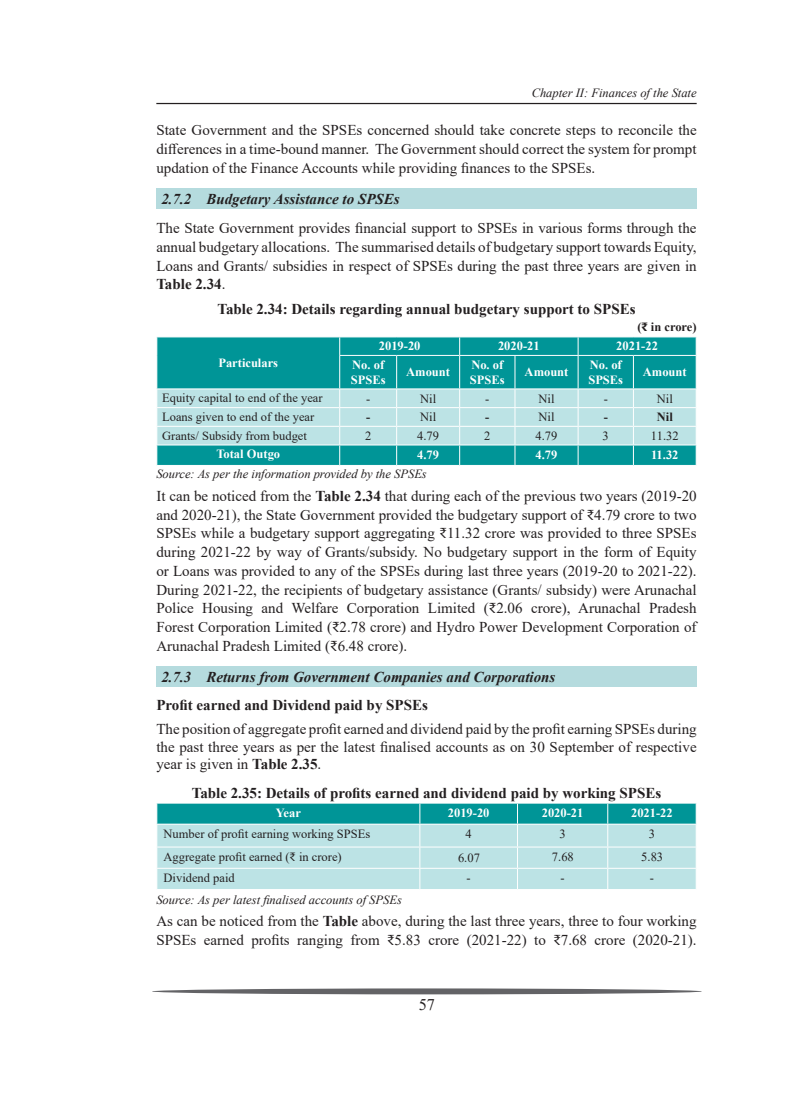
<style>
.page{position:relative;width:808px;height:1101px;background:#fff}
.page>*{position:absolute;margin:0;border:0;box-sizing:border-box;transform-origin:0 0}
.t1{font:16.25px "Times New Roman";color:#231f20}
.t2{font:15px/18.8px "Times New Roman";color:#231f20;text-align:justify}
.t3{font:700 15px "Times New Roman";color:#231f20}
.SUB_HEAD{font:italic 700 15px "Times New Roman";color:#231f20}
.t4{font:12.5px "Times New Roman";color:#231f20}
.t5{font:700 12.5px/15px "Times New Roman";color:#fff}
.SOURCE{font:italic 12.5px "Times New Roman";color:#231f20}
.t6{font:700 12.5px "Times New Roman";color:#231f20}
.s1{font-weight:700}
</style>
<div class="page">
<hr style="left:156px;top:103px;width:540px;height:1px;background:#231f20">
<div style="left:152px;top:988px;width:550px;height:6px;background:#636366;border-radius:50%"></div>
<div style="left:156px;top:188px;width:540px;height:20px;background:#b5dbde"></div>
<svg style="left:156px;top:337px;width:540px;height:128px;background:#5ababc"></svg>
<div style="left:156px;top:666px;width:540px;height:20px;background:#b5dbde"></div>
<svg style="left:156px;top:803px;width:540px;height:85px;background:#93d2d4"></svg>
<p class="SOURCE" style="left:531px;top:84px;width:166px">Chapter II: Finances of the State</p>
<p class="t2" style="left:156px;top:120px;width:542px">State Government and the SPSEs concerned should take concrete steps to reconcile the differences in a time-bound manner. The Government should correct the system for prompt updation of the Finance Accounts while providing finances to the SPSEs.</p>
<p class="SUB_HEAD" style="left:161px;top:188px;width:240px">2.7.2 Budgetary Assistance to SPSEs</p>
<p class="t2" style="left:156px;top:218px;width:542px">The State Government provides financial support to SPSEs in various forms through the annual budgetary allocations. The summarised details of budgetary support towards Equity, Loans and Grants/ subsidies in respect of SPSEs during the past three years are given in <span class="s1">Table 2.34</span>.</p>
<p class="t3" style="left:217px;top:298px;width:419px">Table 2.34: Details regarding annual budgetary support to SPSEs</p>
<p class="t6" style="left:637px;top:318px;width:61px">(₹ in crore)</p>
<p class="t5" style="left:218px;top:355px;width:61px">Particulars</p>
<p class="t5" style="left:379px;top:338px;width:43px">2019-20</p>
<p class="t5" style="left:498px;top:338px;width:43px">2020-21</p>
<p class="t5" style="left:616px;top:338px;width:43px">2021-22</p>
<p class="t5" style="left:351px;top:357px;width:36px">No. of<br>SPSEs</p>
<p class="t5" style="left:406px;top:364px;width:45px">Amount</p>
<p class="t5" style="left:470px;top:357px;width:36px">No. of<br>SPSEs</p>
<p class="t5" style="left:524px;top:364px;width:45px">Amount</p>
<p class="t5" style="left:588px;top:357px;width:36px">No. of<br>SPSEs</p>
<p class="t5" style="left:643px;top:364px;width:45px">Amount</p>
<p class="t4" style="left:162px;top:389px;width:162px">Equity capital to end of the year</p>
<p class="t4" style="left:366px;top:389px;width:6px">-</p>
<p class="t4" style="left:420px;top:389px;width:17px">Nil</p>
<p class="t4" style="left:485px;top:389px;width:6px">-</p>
<p class="t4" style="left:538px;top:389px;width:17px">Nil</p>
<p class="t4" style="left:603px;top:389px;width:6px">-</p>
<p class="t4" style="left:656px;top:389px;width:17px">Nil</p>
<p class="t4" style="left:162px;top:408px;width:154px">Loans given to end of the year</p>
<p class="t6" style="left:366px;top:408px;width:6px">-</p>
<p class="t4" style="left:420px;top:408px;width:17px">Nil</p>
<p class="t6" style="left:485px;top:408px;width:6px">-</p>
<p class="t4" style="left:538px;top:408px;width:17px">Nil</p>
<p class="t6" style="left:603px;top:408px;width:6px">-</p>
<p class="t6" style="left:656px;top:408px;width:17px">Nil</p>
<p class="t4" style="left:162px;top:426px;width:146px">Grants/ Subsidy from budget</p>
<p class="t4" style="left:365px;top:427px;width:8px">2</p>
<p class="t4" style="left:417px;top:427px;width:23px">4.79</p>
<p class="t4" style="left:484px;top:427px;width:8px">2</p>
<p class="t4" style="left:535px;top:427px;width:23px">4.79</p>
<p class="t4" style="left:602px;top:427px;width:8px">3</p>
<p class="t4" style="left:651px;top:427px;width:29px">11.32</p>
<p class="t5" style="left:216px;top:446px;width:65px">Total Outgo</p>
<p class="t5" style="left:417px;top:447px;width:23px">4.79</p>
<p class="t5" style="left:535px;top:447px;width:23px">4.79</p>
<p class="t5" style="left:651px;top:447px;width:29px">11.32</p>
<p class="SOURCE" style="left:156px;top:465px;width:272px">Source: As per the information provided by the SPSEs</p>
<p class="t2" style="left:156px;top:485px;width:542px">It can be noticed from the <span class="s1">Table 2.34</span> that during each of the previous two years (2019-20 and 2020-21), the State Government provided the budgetary support of ₹4.79 crore to two SPSEs while a budgetary support aggregating ₹11.32 crore was provided to three SPSEs during 2021-22 by way of Grants/subsidy. No budgetary support in the form of Equity or Loans was provided to any of the SPSEs during last three years (2019-20 to 2021-22).<br>During 2021-22, the recipients of budgetary assistance (Grants/ subsidy) were Arunachal Police Housing and Welfare Corporation Limited (₹2.06 crore), Arunachal Pradesh Forest Corporation Limited (₹2.78 crore) and Hydro Power Development Corporation of Arunachal Pradesh Limited (₹6.48 crore).</p>
<p class="SUB_HEAD" style="left:161px;top:666px;width:395px">2.7.3 Returns from Government Companies and Corporations</p>
<p class="t3" style="left:156px;top:693px;width:273px">Profit earned and Dividend paid by SPSEs</p>
<p class="t2" style="left:156px;top:720px;width:542px;line-height:17.5px">The position of aggregate profit earned and dividend paid by the profit earning SPSEs during the past three years as per the latest finalised accounts as on 30 September of respective year is given in <span class="s1">Table 2.35</span>.</p>
<p class="t3" style="left:192px;top:781px;width:471px">Table 2.35: Details of profits earned and dividend paid by working SPSEs</p>
<p class="t5" style="left:276px;top:804px;width:26px">Year</p>
<p class="t5" style="left:448px;top:804px;width:43px">2019-20</p>
<p class="t5" style="left:541px;top:804px;width:43px">2020-21</p>
<p class="t5" style="left:631px;top:804px;width:43px">2021-22</p>
<p class="t4" style="left:163px;top:824px;width:208px">Number of profit earning working SPSEs</p>
<p class="t4" style="left:465px;top:824px;width:8px">4</p>
<p class="t4" style="left:559px;top:824px;width:8px">3</p>
<p class="t4" style="left:648px;top:824px;width:8px">3</p>
<p class="t4" style="left:163px;top:847px;width:180px">Aggregate profit earned (₹ in crore)</p>
<p class="t4" style="left:458px;top:848px;width:23px">6.07</p>
<p class="t4" style="left:552px;top:847px;width:23px">7.68</p>
<p class="t4" style="left:641px;top:847px;width:23px">5.83</p>
<p class="t4" style="left:163px;top:869px;width:73px">Dividend paid</p>
<p class="t4" style="left:466px;top:869px;width:6px">-</p>
<p class="t4" style="left:560px;top:869px;width:6px">-</p>
<p class="t4" style="left:650px;top:869px;width:6px">-</p>
<p class="SOURCE" style="left:156px;top:890px;width:247px">Source: As per latest finalised accounts of SPSEs</p>
<p class="t2" style="left:156px;top:910px;width:542px">As can be noticed from the <span class="s1">Table</span> above, during the last three years, three to four working<br>SPSEs earned profits ranging from ₹5.83 crore (2021-22) to ₹7.68 crore (2020-21).</p>
<p class="t1" style="left:419px;top:993px;width:18px">57</p>
</div>
